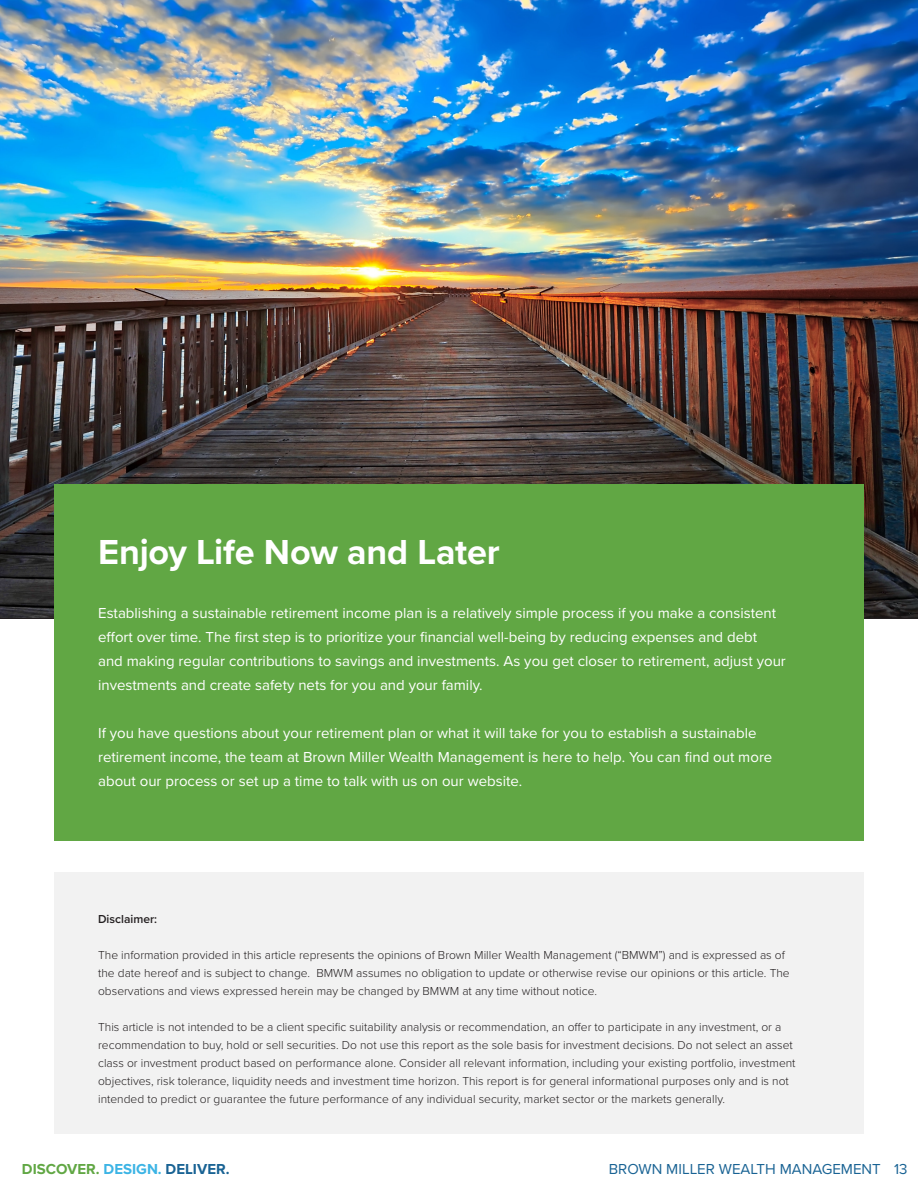
<style>
.page{position:relative;width:918px;height:1188px;background:#fff}
.page>*{position:absolute;margin:0;border:0;box-sizing:border-box;transform-origin:0 0}
.t1{font:700 36px "Proxima Nova";letter-spacing:-.01em;color:#fff}
.t2{font:15px/24px "Proxima Nova";color:#fff}
.t3{font:15px "Proxima Nova";color:#196394}
.t4{font:700 15px "Proxima Nova";color:#61a744}
.t5{font:300 12px/18px "Proxima Nova";color:#231f20}
.t6{font:600 12px "Proxima Nova";color:#231f20}
.s1{color:#3cb4e5}
.s2{color:#196394}
</style>
<div class="page">
<div style="left:54px;top:873px;width:810px;height:261px;background:#f2f2f2"></div>
<img style="left:0;top:0;width:918px;height:617px">
<div style="left:54px;top:484px;width:810px;height:356px;background:#61a744"></div>
<p class="t1" style="left:98px;top:525px;width:403px">Enjoy Life Now and Later</p>
<p class="t2" style="left:98px;top:600px;width:689px">Establishing a sustainable retirement income plan is a relatively simple process if you make a consistent effort over time. The first step is to prioritize your financial well-being by reducing expenses and debt<br>and making regular contributions to savings and investments. As you get closer to retirement, adjust your investments and create safety nets for you and your family.</p>
<p class="t2" style="left:98px;top:720px;width:676px">If you have questions about your retirement plan or what it will take for you to establish a sustainable retirement income, the team at Brown Miller Wealth Management is here to help. You can find out more about our process or set up a time to talk with us on our website.</p>
<p class="t6" style="left:98px;top:910px;width:61px">Disclaimer:</p>
<p class="t5" style="left:98px;top:946px;width:693px">The information provided in this article represents the opinions of Brown Miller Wealth Management (“BMWM”) and is expressed as of the date hereof and is subject to change. BMWM assumes no obligation to update or otherwise revise our opinions or this article. The observations and views expressed herein may be changed by BMWM at any time without notice.</p>
<p class="t5" style="left:98px;top:1018px;width:699px">This article is not intended to be a client specific suitability analysis or recommendation, an offer to participate in any investment, or a recommendation to buy, hold or sell securities. Do not use this report as the sole basis for investment decisions. Do not select an asset class or investment product based on performance alone. Consider all relevant information, including your existing portfolio, investment objectives, risk tolerance, liquidity needs and investment time horizon. This report is for general informational purposes only and is not intended to predict or guarantee the future performance of any individual security, market sector or the markets generally.</p>
<p class="t4" style="left:22px;top:1158px;width:209px">DISCOVER. <span class="s1">DESIGN.</span> <span class="s2">DELIVER.</span></p>
<p class="t3" style="left:609px;top:1158px;width:300px">BROWN MILLER WEALTH MANAGEMENT 13</p>
</div>
